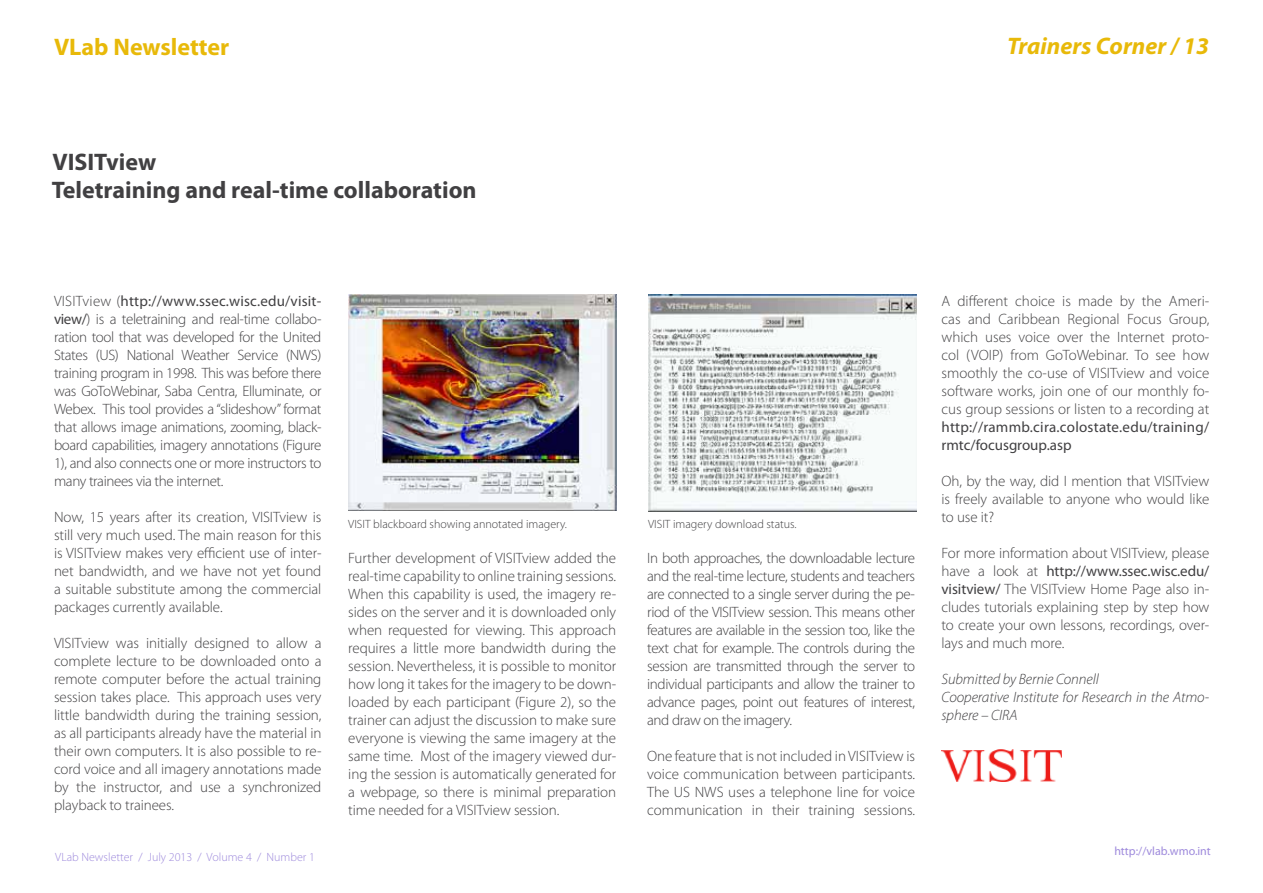
<style>
.page{position:relative;width:1263px;height:893px;background:#fff}
.page>*{position:absolute;margin:0;border:0;box-sizing:border-box;transform-origin:0 0}
.t1{font:700 24px/28.8px "Myriad Pro";color:#414042}
.t2{font:italic 700 24px "Myriad Pro";color:#e8b909}
.t3{font:700 24px "Myriad Pro";color:#e8b909}
.t4{font:300 15px/18px "Myriad Pro";letter-spacing:-.005em;color:#414042;text-align:justify}
.t5{font:italic 300 15px/18px "Myriad Pro";letter-spacing:-.005em;color:#414042}
.t6{font:15px/18px "Myriad Pro";letter-spacing:.015em;color:#414042}
.t7{font:300 12px "Myriad Pro";color:#414042}
.t8{font:300 12px "Myriad Pro";color:#9e8adc}
.t9{font:12px "Myriad Pro";color:#9e8adc}
.s1{font-weight:400}
</style>
<div class="page">
<img style="left:349px;top:294px;width:267px;height:216px">
<img style="left:648px;top:294px;width:268px;height:218px">
<img style="left:941px;top:750px;width:121px;height:32px">
<h1 class="t3" style="left:54px;top:32px;width:177px">VLab Newsletter</h1>
<h1 class="t2" style="left:1007px;top:31px;width:203px">Trainers Corner / 13</h1>
<h1 class="t1" style="left:52px;top:146px;width:426px">VISITview<br>Teletraining and real-time collaboration</h1>
<p class="t4" style="left:54px;top:292px;width:269px">VISITview (<span class="s1">http://www.ssec.wisc.edu/visit&shy;view/</span>) is a teletraining and real-time collabo&shy;ration tool that was developed for the United States (US) National Weather Service (NWS) training program in 1998. This was before there was GoToWebinar, Saba Centra, Elluminate, or Webex. This tool provides a “slideshow” format that allows image animations, zooming, black&shy;board capabilities, imagery annotations (Figure 1), and also connects one or more instructors to many trainees via the internet.</p>
<p class="t4" style="left:54px;top:508px;width:269px">Now, 15 years after its creation, VISITview is still very much used. The main reason for this is VISITview makes very efficient use of inter&shy;net bandwidth, and we have not yet found a suitable substitute among the commercial packages currently available.</p>
<p class="t4" style="left:54px;top:634px;width:269px">VISITview was initially designed to allow a complete lecture to be downloaded onto a remote computer before the actual training session takes place. This approach uses very little bandwidth during the training session, as all participants already have the material in their own computers. It is also possible to re&shy;cord voice and all imagery annotations made by the instructor, and use a synchronized playback to trainees.</p>
<p class="t8" style="left:55px;top:849px;width:261px">VLab Newsletter / July 2013 / Volume 4 / Number 1</p>
<p class="t7" style="left:348px;top:517px;width:220px">VISIT blackboard showing annotated imagery.</p>
<p class="t7" style="left:648px;top:516px;width:150px">VISIT imagery download status.</p>
<p class="t4" style="left:348px;top:549px;width:269px">Further development of VISITview added the real-time capability to online training sessions.<br>When this capability is used, the imagery re&shy;sides on the server and it is downloaded only when requested for viewing. This approach requires a little more bandwidth during the session. Nevertheless, it is possible to monitor how long it takes for the imagery to be down&shy;loaded by each participant (Figure 2), so the trainer can adjust the discussion to make sure everyone is viewing the same imagery at the same time. Most of the imagery viewed dur&shy;ing the session is automatically generated for a webpage, so there is minimal preparation time needed for a VISITview session.</p>
<p class="t4" style="left:647px;top:548px;width:269px">In both approaches, the downloadable lecture and the real-time lecture, students and teachers are connected to a single server during the pe&shy;riod of the VISITview session. This means other features are available in the session too, like the text chat for example. The controls during the session are transmitted through the server to individual participants and allow the trainer to advance pages, point out features of interest, and draw on the imagery.</p>
<p class="t4" style="left:647px;top:746px;width:269px">One feature that is not included in VISITview is voice communication between participants.<br>The US NWS uses a telephone line for voice communication in their training sessions.</p>
<p class="t4" style="left:941px;top:292px;width:269px">A different choice is made by the Ameri&shy;cas and Caribbean Regional Focus Group, which uses voice over the Internet proto&shy;col (VOIP) from GoToWebinar. To see how smoothly the co-use of VISITview and voice software works, join one of our monthly fo&shy;cus group sessions or listen to a recording at</p>
<p class="t6" style="left:941px;top:417px;width:269px">http://rammb.cira.colostate.edu/training/ rmtc/focusgroup.asp</p>
<p class="t4" style="left:941px;top:472px;width:269px">Oh, by the way, did I mention that VISITview is freely available to anyone who would like to use it?</p>
<p class="t4" style="left:941px;top:544px;width:269px">For more information about VISITview, please have a look at <span class="s1">http://www.ssec.wisc.edu/ visitview/</span> The VISITview Home Page also in&shy;cludes tutorials explaining step by step how to create your own lessons, recordings, over&shy;lays and much more.</p>
<p class="t5" style="left:941px;top:670px;width:269px">Submitted by Bernie Connell<br>Cooperative Institute for Research in the Atmo&shy;sphere – CIRA</p>
<p class="t9" style="left:1114px;top:844px;width:98px">http://vlab.wmo.int</p>
</div>
